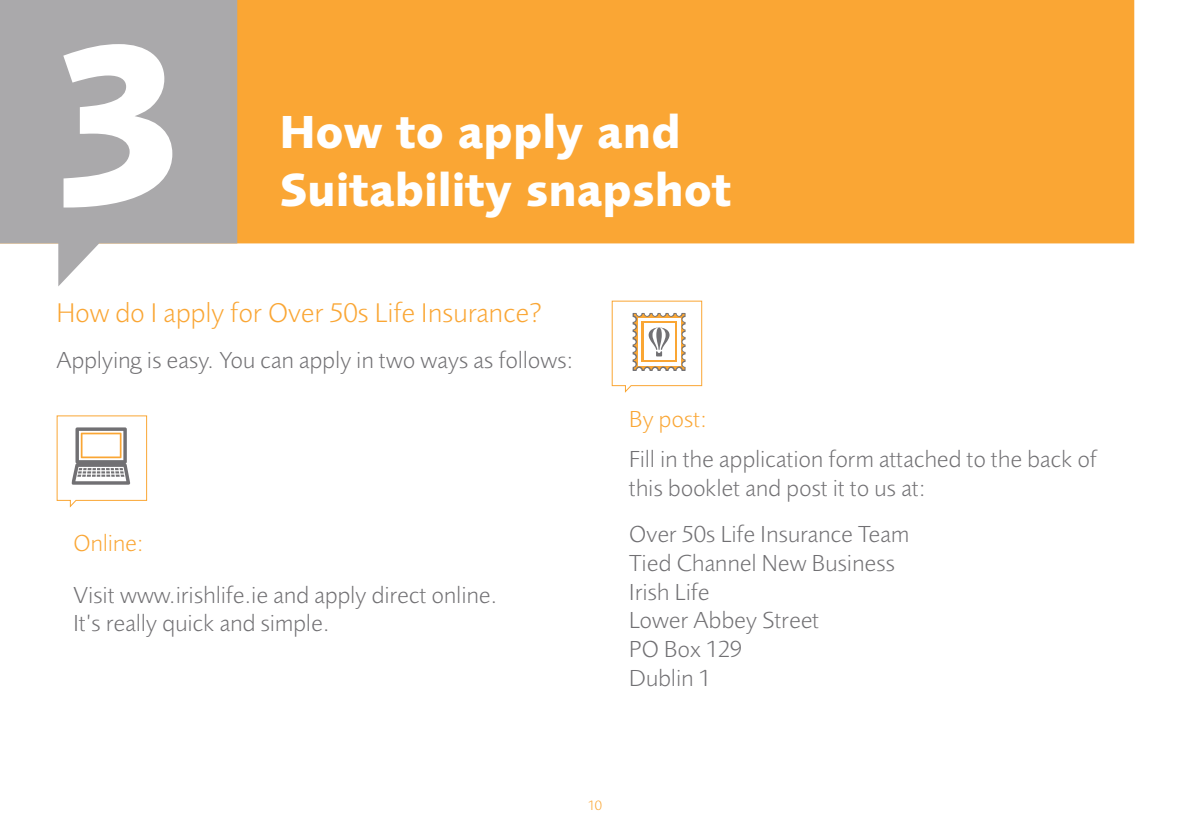
<style>
.page{position:relative;width:1191px;height:831px;background:#fff}
.page>*{position:absolute;margin:0;border:0;box-sizing:border-box;transform-origin:0 0}
.t1{font:700 236px "Foundry Sans";color:#fff}
.t2{font:700 48px "Foundry Sans";color:#fff}
.t3{font:300 28px "Foundry Sans";color:#faa634}
.t4{font:300 24px/28.8px "Foundry Sans";color:#717073}
.t5{font:300 24px "Foundry Sans";color:#faa634}
.t6{font:300 14px "Foundry Sans";color:#faa634}
</style>
<div class="page">
<div style="left:237px;top:0;width:897px;height:243px;background:#faa634"></div>
<svg style="left:0;top:0;width:237px;height:286px;background:#b5b4b6"></svg>
<svg style="left:611px;top:300px;width:91px;height:93px"></svg>
<svg style="left:56px;top:415px;width:91px;height:93px"></svg>
<h1 class="t1" style="left:43px;top:-12px;width:149px">3</h1>
<h2 class="t2" style="left:280px;top:104px;width:402px">How to apply and</h2>
<h2 class="t2" style="left:280px;top:161px;width:453px">Suitability snapshot</h2>
<p class="t3" style="left:56px;top:297px;width:487px">How do I apply for Over 50s Life Insurance?</p>
<p class="t4" style="left:56px;top:346px;width:519px">Applying is easy. You can apply in two ways as follows:</p>
<p class="t5" style="left:73px;top:530px;width:72px">Online:</p>
<p class="t4" style="left:73px;top:580px;width:426px">Visit www.irishlife.ie and apply direct online.<br>It’s really quick and simple.</p>
<p class="t5" style="left:629px;top:406px;width:80px">By post:</p>
<p class="t4" style="left:629px;top:445px;width:469px">Fill in the application form attached to the back of this booklet and post it to us at:</p>
<p class="t4" style="left:629px;top:520px;width:282px">Over 50s Life Insurance Team<br>Tied Channel New Business<br>Irish Life<br>Lower Abbey Street<br>PO Box 129<br>Dublin 1</p>
<p class="t6" style="left:588px;top:798px;width:15px">10</p>
</div>
